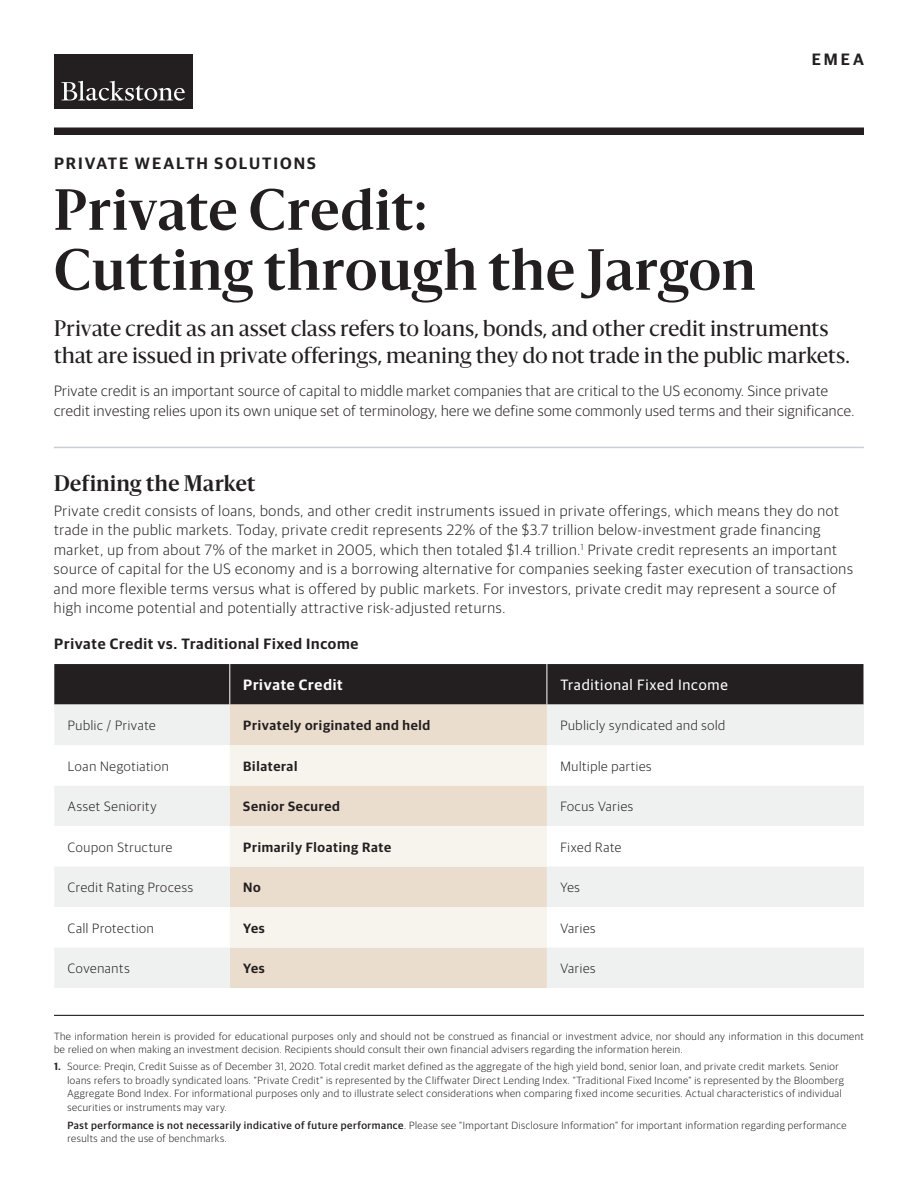
<style>
.page{position:relative;width:918px;height:1188px;background:#fff}
.page>*{position:absolute;margin:0;border:0;box-sizing:border-box;transform-origin:0 0}
.t1{font:600 54px/60px "Sanomat";letter-spacing:.025em;color:#231f20}
.t2{font:21px/27px "Sanomat";letter-spacing:.015em;color:#231f20}
.t3{font:600 21px "Sanomat";letter-spacing:.02em;color:#231f20}
.t4{font:600 16.5px "Guardian Sans";letter-spacing:.115em;color:#231f20}
.t5{font:300 15px/19.5px "Guardian Sans";letter-spacing:.05em;color:#231f20}
.t6{font:300 15px/19.5px "Guardian Sans";letter-spacing:.03em;color:#231f20}
.t7{font:600 15px "Guardian Sans";letter-spacing:.05em;color:#231f20}
.t8{font:15px "Guardian Sans";letter-spacing:.045em;color:#fff}
.t9{font:600 15px "Guardian Sans";letter-spacing:.05em;color:#fff}
.t10{font:300 13.5px "Guardian Sans";letter-spacing:.05em;color:#231f20}
.t11{font:600 13.5px "Guardian Sans";letter-spacing:.05em;color:#231f20}
.t12{font:300 10.5px/13.5px "Guardian Sans";letter-spacing:.05em;color:#231f20}
.s1{font-weight:600}
.s2{font-weight:500}
</style>
<div class="page">
<div style="left:54px;top:128px;width:810px;height:7px;background:#231f20"></div>
<div style="left:54px;top:54px;width:139px;height:54px;background:#231f20"></div>
<svg style="left:61px;top:81px;width:124px;height:20px"></svg>
<hr style="left:54px;top:1015px;width:810px;height:1px;background:#231f20">
<div style="left:54px;top:664px;width:810px;height:41px;background:#231f20"></div>
<div style="left:54px;top:705px;width:810px;height:40px;background:#eff0f0"></div>
<div style="left:230px;top:705px;width:317px;height:40px;background:#ebddce"></div>
<div style="left:54px;top:786px;width:810px;height:40px;background:#eff0f0"></div>
<svg style="left:230px;top:745px;width:317px;height:122px;background:#f3ebe2"></svg>
<svg style="left:54px;top:867px;width:810px;height:121px;fill:#eff0f0"></svg>
<hr style="left:229px;top:664px;width:1px;height:41px;background:#fff">
<hr style="left:547px;top:664px;width:1px;height:41px;background:#fff">
<hr style="left:54px;top:447px;width:810px;height:1px;background:#ccced5">
<h3 class="t4" style="left:54px;top:151px;width:263px">PRIVATE WEALTH SOLUTIONS</h3>
<h3 class="t4" style="left:812px;top:47px;width:53px">EMEA</h3>
<h1 class="t1" style="left:54px;top:176px;width:703px">Private Credit:<br>Cutting through the Jargon</h1>
<h2 class="t2" style="left:54px;top:314px;width:797px">Private credit as an asset class refers to loans, bonds, and other credit instruments that are issued in private offerings, meaning they do not trade in the public markets.</h2>
<p class="t6" style="left:54px;top:380px;width:802px">Private credit is an important source of capital to middle market companies that are critical to the US economy. Since private credit investing relies upon its own unique set of terminology, here we define some commonly used terms and their significance.</p>
<h2 class="t3" style="left:54px;top:468px;width:203px">Defining the Market</h2>
<p class="t5" style="left:54px;top:500px;width:800px">Private credit consists of loans, bonds, and other credit instruments issued in private offerings, which means they do not trade in the public markets. Today, private credit represents 22% of the $3.7 trillion below-investment grade financing market, up from about 7% of the market in 2005, which then totaled $1.4 trillion.<sup>1</sup> Private credit represents an important source of capital for the US economy and is a borrowing alternative for companies seeking faster execution of transactions and more flexible terms versus what is offered by public markets. For investors, private credit may represent a source of high income potential and potentially attractive risk-adjusted returns.</p>
<h3 class="t7" style="left:54px;top:633px;width:306px">Private Credit vs. Traditional Fixed Income</h3>
<h3 class="t9" style="left:243px;top:674px;width:101px">Private Credit</h3>
<h3 class="t8" style="left:560px;top:674px;width:169px">Traditional Fixed Income</h3>
<p class="t10" style="left:68px;top:716px;width:89px">Public / Private</p>
<p class="t11" style="left:243px;top:716px;width:189px">Privately originated and held</p>
<p class="t10" style="left:560px;top:716px;width:166px">Publicly syndicated and sold</p>
<p class="t10" style="left:68px;top:757px;width:102px">Loan Negotiation</p>
<p class="t11" style="left:243px;top:756px;width:56px">Bilateral</p>
<p class="t10" style="left:560px;top:757px;width:93px">Multiple parties</p>
<p class="t10" style="left:68px;top:797px;width:90px">Asset Seniority</p>
<p class="t11" style="left:243px;top:797px;width:98px">Senior Secured</p>
<p class="t10" style="left:560px;top:797px;width:74px">Focus Varies</p>
<p class="t10" style="left:68px;top:838px;width:106px">Coupon Structure</p>
<p class="t11" style="left:243px;top:837px;width:149px">Primarily Floating Rate</p>
<p class="t10" style="left:560px;top:838px;width:63px">Fixed Rate</p>
<p class="t10" style="left:68px;top:878px;width:127px">Credit Rating Process</p>
<p class="t11" style="left:243px;top:878px;width:19px">No</p>
<p class="t10" style="left:560px;top:878px;width:21px">Yes</p>
<p class="t10" style="left:68px;top:919px;width:88px">Call Protection</p>
<p class="t11" style="left:243px;top:918px;width:23px">Yes</p>
<p class="t10" style="left:560px;top:919px;width:37px">Varies</p>
<p class="t10" style="left:68px;top:959px;width:63px">Covenants</p>
<p class="t11" style="left:243px;top:959px;width:23px">Yes</p>
<p class="t10" style="left:560px;top:959px;width:37px">Varies</p>
<p class="t12" style="left:54px;top:1029px;width:812px">The information herein is provided for educational purposes only and should not be construed as financial or investment advice, nor should any information in this document be relied on when making an investment decision. Recipients should consult their own financial advisers regarding the information herein.</p>
<p class="t12" style="left:68px;top:1059px;width:778px;text-indent:-14px"><span class="s1">1.</span> Source: Preqin, Credit Suisse as of December 31, 2020. Total credit market defined as the aggregate of the high yield bond, senior loan, and private credit markets. Senior loans refers to broadly syndicated loans. “Private Credit” is represented by the Cliffwater Direct Lending Index. “Traditional Fixed Income” is represented by the Bloomberg Aggregate Bond Index. For informational purposes only and to illustrate select considerations when comparing fixed income securities. Actual characteristics of individual securities or instruments may vary.</p>
<p class="t12" style="left:68px;top:1118px;width:780px"><span class="s2">Past performance is not necessarily indicative of future performance</span>. Please see “Important Disclosure Information” for important information regarding performance results and the use of benchmarks.</p>
</div>
